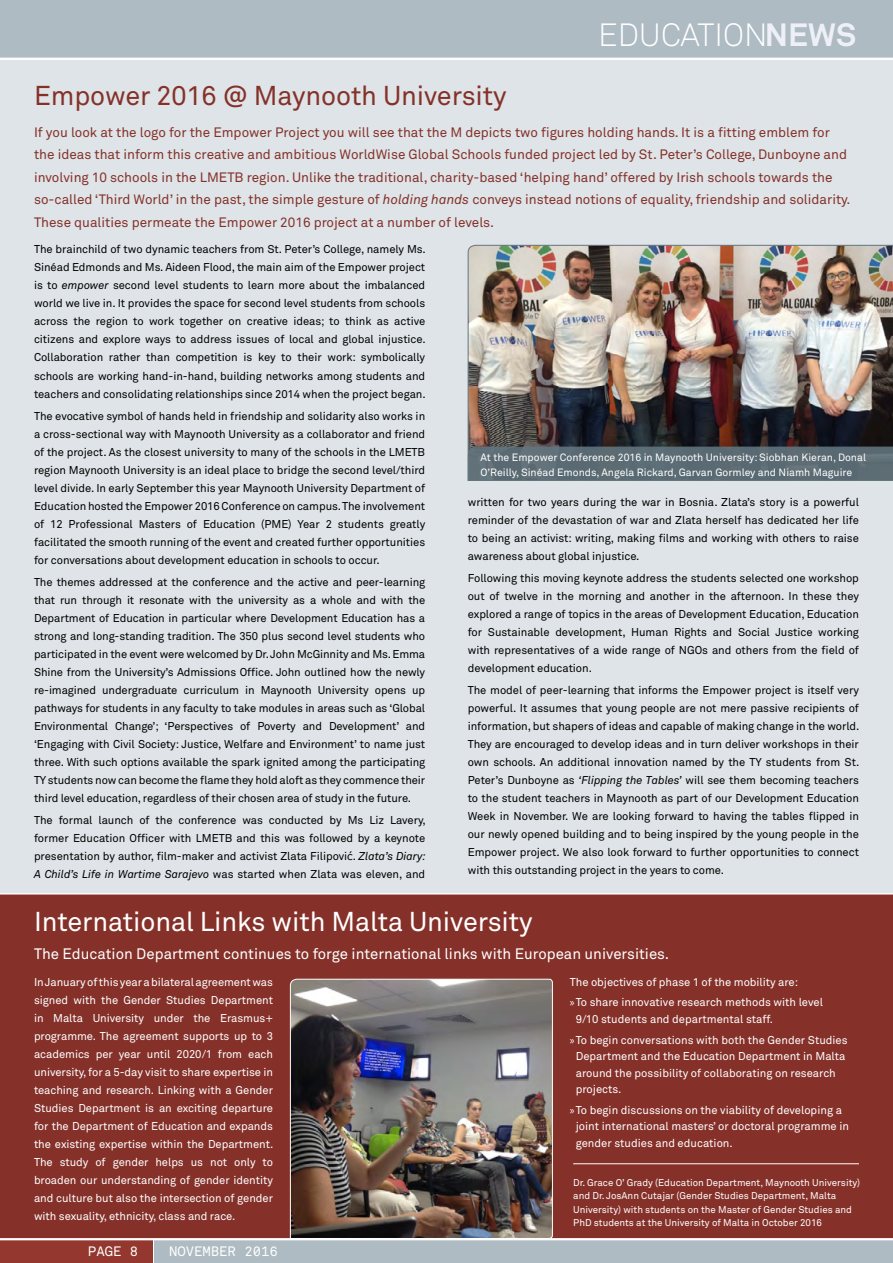
<style>
.page{position:relative;width:893px;height:1263px;background:#fff}
.page>*{position:absolute;margin:0;border:0;box-sizing:border-box;transform-origin:0 0}
.t1{font:300 31.8px "Akkurat";color:#fff}
.t2{font:27px "Akkurat";letter-spacing:-.005em;color:#fff}
.t3{font:27px "Akkurat";letter-spacing:-.005em;color:#85312a}
.t4{font:15px "Akkurat";color:#fff}
.t5{font:13.5px/22.5px "Akkurat";color:#85312a}
.t6{font:13.5px "Akkurat Mono";color:#fff}
.t7{font:11.25px/18px "Akkurat";letter-spacing:-.005em;color:#000;text-align:justify}
.t8{font:11.25px/18px "Akkurat";color:#fff}
.t9{font:10.5px/15px "Akkurat";color:#fff}
.t10{font:9.75px/13.5px "Akkurat";color:#fff}
.s1{font-weight:700;color:#eff0f7}
.s2{font-style:italic}
.s3{font-family:"Verdana";font-size:10.5px}
.s4{font-family:"Myriad Pro"}
</style>
<div class="page">
<div style="left:154px;top:1239px;width:739px;height:24px;background:#aebbc2"></div>
<div style="left:0;top:60px;width:893px;height:833px;background:#dee4e7"></div>
<div style="left:0;top:894px;width:893px;height:345px;background:#85312a"></div>
<img style="left:467px;top:245px;width:426px;height:236px">
<svg style="left:468px;top:447px;width:425px;height:34px;background:#5c6c74"></svg>
<img style="left:290px;top:978px;width:263px;height:261px">
<hr style="left:573px;top:1163px;width:286px;height:1px;background:#fff">
<div style="left:0;top:1239px;width:153px;height:24px;background:#94372f"></div>
<div style="left:0;top:0;width:893px;height:58px;background:#aebbc2"></div>
<hr style="left:0;top:1239px;width:893px;height:1px;background:#fff">
<h1 class="t1" style="left:598px;top:15px;width:259px">EDUCATION<span class="s1">NEWS</span></h1>
<h2 class="t3" style="left:34px;top:78px;width:474px">Empower 2016 @ Maynooth University</h2>
<p class="t5" style="left:34px;top:121px;width:818px">If you look at the logo for the Empower Project you will see that the M depicts two figures holding hands. It is a fitting emblem for the ideas that inform this creative and ambitious WorldWise Global Schools funded project led by St. Peter’s College, Dunboyne and involving 10 schools in the LMETB region. Unlike the traditional, charity-based ‘helping hand’ offered by Irish schools towards the so-called ‘Third World’ in the past, the simple gesture of <span class="s2">holding hands</span> conveys instead notions of equality, friendship and solidarity.<br>These qualities permeate the Empower 2016 project at a number of levels.</p>
<p class="t7" style="left:34px;top:240px;width:393px">The brainchild of two dynamic teachers from St. Peter’s College, namely Ms.<br>Sinéad Edmonds and Ms. Aideen Flood, the main aim of the Empower project is to <span class="s2">empower</span> second level students to learn more about the imbalanced world we live in. It provides the space for second level students from schools across the region to work together on creative ideas; to think as active citizens and explore ways to address issues of local and global injustice.<br>Collaboration rather than competition is key to their work: symbolically schools are working hand-in-hand, building networks among students and teachers and consolidating relationships since 2014 when the project began.</p>
<p class="t7" style="left:34px;top:407px;width:393px">The evocative symbol of hands held in friendship and solidarity also works in a cross-sectional way with Maynooth University as a collaborator and friend of the project. As the closest university to many of the schools in the LMETB region Maynooth University is an ideal place to bridge the second level/third level divide. In early September this year Maynooth University Department of Education hosted the Empower 2016 Conference on campus. The involvement of 12 Professional Masters of Education (PME) Year 2 students greatly facilitated the smooth running of the event and created further opportunities for conversations about development education in schools to occur.</p>
<p class="t7" style="left:34px;top:573px;width:393px">The themes addressed at the conference and the active and peer-learning that run through it resonate with the university as a whole and with the Department of Education in particular where Development Education has a strong and long-standing tradition. The 350 plus second level students who participated in the event were welcomed by Dr. John McGinnity and Ms. Emma Shine from the University’s Admissions Office. John outlined how the newly re-imagined undergraduate curriculum in Maynooth University opens up pathways for students in any faculty to take modules in areas such as ‘Global Environmental Change’; ‘Perspectives of Poverty and Development’ and ‘Engaging with Civil Society: Justice, Welfare and Environment’ to name just three. With such options available the spark ignited among the participating TY students now can become the flame they hold aloft as they commence their third level education, regardless of their chosen area of study in the future.</p>
<p class="t7" style="left:34px;top:811px;width:393px">The formal launch of the conference was conducted by Ms Liz Lavery, former Education Officer with LMETB and this was followed by a keynote presentation by author, film-maker and activist Zlata Filipovi<span class="s3">ć</span>. <span class="s2">Zlata’s Diary:<br>A Child’s Life in Wartime Sarajevo</span> was started when Zlata was eleven, and</p>
<p class="t9" style="left:480px;top:450px;width:387px">At the Empower Conference 2016 in Maynooth University: Siobhan Kieran, Donal<br>O’Reilly, Sinéad Emonds, Angela Rickard, Garvan Gormley and Niamh Maguire</p>
<p class="t7" style="left:468px;top:492px;width:393px">written for two years during the war in Bosnia. Zlata’s story is a powerful reminder of the devastation of war and Zlata herself has dedicated her life to being an activist: writing, making films and working with others to raise awareness about global injustice.</p>
<p class="t7" style="left:468px;top:569px;width:393px">Following this moving keynote address the students selected one workshop out of twelve in the morning and another in the afternoon. In these they explored a range of topics in the areas of Development Education, Education for Sustainable development, Human Rights and Social Justice working with representatives of a wide range of NGOs and others from the field of development education.</p>
<p class="t7" style="left:468px;top:681px;width:393px">The model of peer-learning that informs the Empower project is itself very powerful. It assumes that young people are not mere passive recipients of information, but shapers of ideas and capable of making change in the world.<br>They are encouraged to develop ideas and in turn deliver workshops in their own schools. An additional innovation named by the TY students from St.<br>Peter’s Dunboyne as <span class="s2">‘Flipping the Tables’</span> will see them becoming teachers to the student teachers in Maynooth as part of our Development Education Week in November. We are looking forward to having the tables flipped in our newly opened building and to being inspired by the young people in the Empower project. We also look forward to further opportunities to connect with this outstanding project in the years to come.</p>
<h2 class="t2" style="left:34px;top:904px;width:500px">International Links with Malta University</h2>
<h3 class="t4" style="left:34px;top:944px;width:637px">The Education Department continues to forge international links with European universities.</h3>
<p class="t8" style="left:34px;top:972px;width:241px;text-align:justify">In January of this year a bilateral agreement was signed with the Gender Studies Department in Malta University under the Erasmus+ programme. The agreement supports up to 3 academics per year until 2020/1 from each university, for a 5-day visit to share expertise in teaching and research. Linking with a Gender Studies Department is an exciting departure for the Department of Education and expands the existing expertise within the Department.<br>The study of gender helps us not only to broaden our understanding of gender identity and culture but also the intersection of gender with sexuality, ethnicity, class and race.</p>
<p class="t8" style="left:570px;top:971px;width:255px;line-height:20.7px">The objectives of phase 1 of the mobility are:<br><span class="s4">»</span>To share innovative research methods with level</p>
<p class="t8" style="left:570px;top:1008px;width:279px;line-height:20.7px;text-indent:6px">9/10 students and departmental staff.<br><span class="s4">»</span>To begin conversations with both the Gender Studies</p>
<p class="t8" style="left:576px;top:1048px;width:271px;line-height:16.5px">Department and the Education Department in Malta around the possibility of collaborating on research projects.</p>
<p class="t8" style="left:576px;top:1101px;width:275px;line-height:16.5px;text-indent:-6px"><span class="s4">»</span>To begin discussions on the viability of developing a joint international masters’ or doctoral programme in gender studies and education.</p>
<p class="t10" style="left:573px;top:1175px;width:289px">Dr. Grace O’ Grady (Education Department, Maynooth University) and Dr. JosAnn Cutajar (Gender Studies Department, Malta University) with students on the Master of Gender Studies and PhD students at the University of Malta in October 2016</p>
<p class="t6" style="left:88px;top:1243px;width:52px">PAGE 8</p>
<p class="t6" style="left:169px;top:1243px;width:110px">NOVEMBER 2016</p>
</div>
